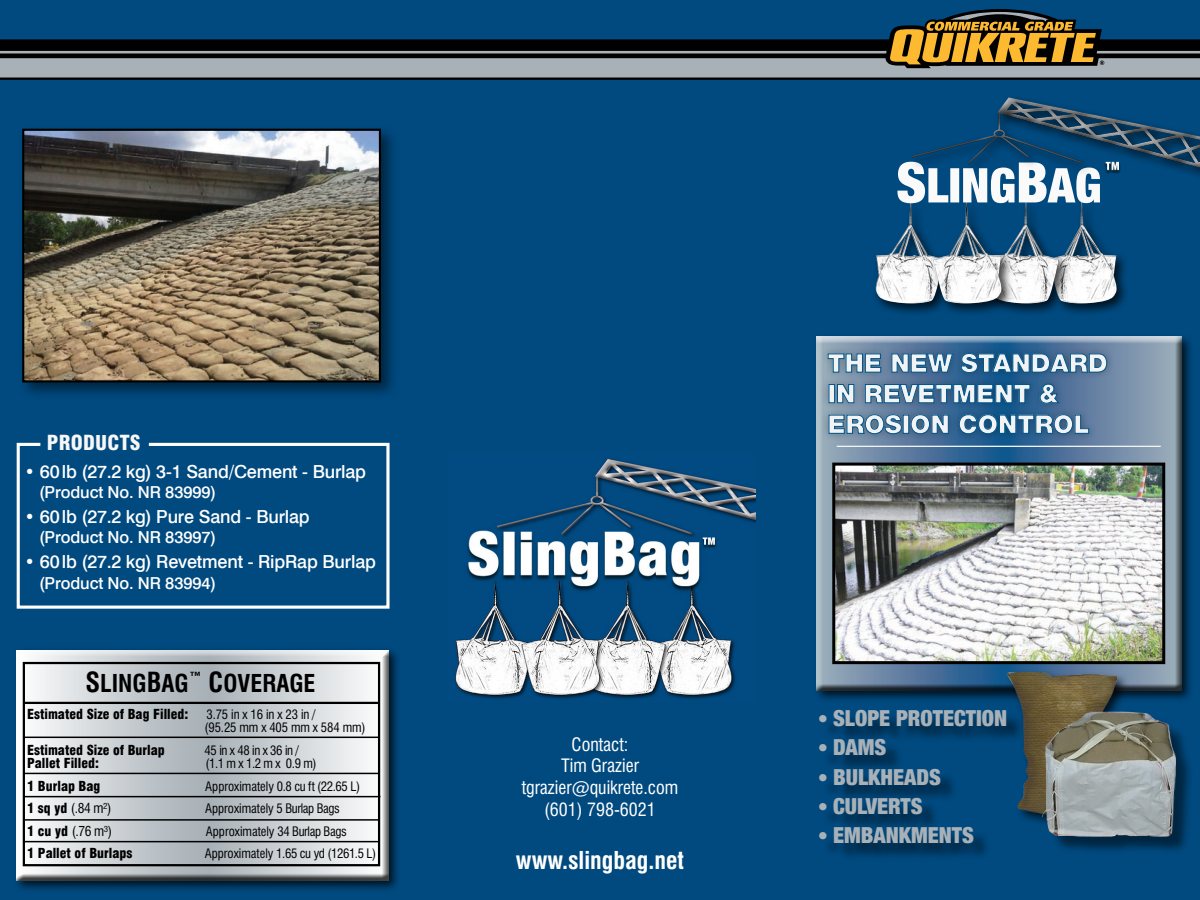
<style>
.page{position:relative;width:1200px;height:900px;background:#004a80}
.page>*{position:absolute;margin:0;border:0;box-sizing:border-box;transform-origin:0 0}
.t1{font:900 25.5px "Helvetica Neue";color:#f2f3f4}
.t2{font:700 condensed 24px "Swiss 721 BT";color:#000}
.t3{font:700 condensed 24px "Swiss 721 BT";color:#fff}
.t4{font:900 condensed 22.05px "Helvetica Neue";color:#a8b1b7}
.t5{font:900 condensed 20.25px "Swiss 721 BT";letter-spacing:.01em;color:#f7f7f8}
.t6{font:500 18px "Swiss 721 BT";letter-spacing:-.01em;color:#fff}
.t7{font:condensed 18px "Swiss 721 BT";color:#fff}
.t8{font:500 16.5px "Swiss 721 BT";letter-spacing:-.01em;color:#fff}
.t9{font:900 condensed 13.5px "Swiss 721 BT";color:#000}
.t10{font:condensed 13.5px "Swiss 721 BT";letter-spacing:-.03em;color:#000}
.t11{font:condensed 12.75px "Swiss 721 BT";color:#000}
.t12{font:condensed 12.75px "Swiss 721 BT";letter-spacing:-.03em;color:#000}
.s1{font-size:27px}
.s2{font-weight:900}
.s3{font-family:"Helvetica Neue LT Std";font-weight:700;font-size:20.55px}
</style>
<div class="page">
<svg style="left:0;top:9px;width:1200px;height:71px"></svg>
<svg style="left:0;top:12px;width:1200px;height:66px"></svg>
<div style="left:822px;top:712px;width:202px;height:150px;background:#000;opacity:.5"></div>
<div style="left:813px;top:333px;width:381px;height:370px;background:#000;opacity:.75"></div>
<div style="left:814px;top:336px;width:367px;height:354px;background:#000;opacity:.75"></div>
<img style="left:836px;top:467px;width:325px;height:193px">
<div style="left:832px;top:463px;width:333px;height:201px;border:3px solid #000"></div>
<hr style="left:837px;top:446px;width:324px;height:1px;background:#f1f2f2">
<div style="left:821px;top:345px;width:294px;height:97px;background:#000;opacity:.3"></div>
<svg style="left:827px;top:353px;width:54px;height:20px"></svg>
<svg style="left:891px;top:353px;width:62px;height:20px"></svg>
<svg style="left:960px;top:353px;width:147px;height:20px"></svg>
<div style="left:829px;top:385px;width:6px;height:18px;border:1px solid #00578d"></div>
<svg style="left:837px;top:384px;width:18px;height:19px"></svg>
<svg style="left:865px;top:384px;width:166px;height:19px"></svg>
<svg style="left:1039px;top:383px;width:20px;height:21px"></svg>
<svg style="left:828px;top:414px;width:74px;height:21px"></svg>
<div style="left:903px;top:415px;width:6px;height:18px;border:1px solid #00578d"></div>
<svg style="left:910px;top:414px;width:39px;height:21px"></svg>
<svg style="left:959px;top:414px;width:130px;height:21px"></svg>
<div style="left:1005px;top:669px;width:125px;height:159px;background:#000;opacity:.75"></div>
<img style="left:1004px;top:667px;width:112px;height:31px">
<img style="left:1003px;top:698px;width:191px;height:156px">
<div style="left:13px;top:646px;width:388px;height:247px;background:#000;opacity:.75"></div>
<div style="left:15px;top:650px;width:373px;height:232px;background:#000;opacity:.75"></div>
<div style="left:23px;top:662px;width:357px;height:204px;border:2px solid #000"></div>
<hr style="left:25px;top:737px;width:354px;height:1px;background:#000">
<hr style="left:25px;top:702px;width:354px;height:2px;background:#000">
<hr style="left:25px;top:773px;width:354px;height:1px;background:#000">
<hr style="left:24px;top:796px;width:356px;height:1px;background:#000">
<hr style="left:24px;top:819px;width:354px;height:2px;background:#000">
<hr style="left:24px;top:841px;width:355px;height:1px;background:#000">
<img style="left:455px;top:458px;width:301px;height:241px">
<div style="left:872px;top:199px;width:84px;height:117px;background:#000;opacity:.75"></div>
<img style="left:876px;top:202px;width:54px;height:101px">
<div style="left:1045px;top:199px;width:85px;height:117px;background:#000;opacity:.75"></div>
<img style="left:1071px;top:203px;width:47px;height:100px">
<div style="left:987px;top:199px;width:84px;height:117px;background:#000;opacity:.75"></div>
<img style="left:1014px;top:203px;width:45px;height:100px">
<div style="left:930px;top:199px;width:84px;height:117px;background:#000;opacity:.75"></div>
<img style="left:933px;top:203px;width:68px;height:100px">
<svg style="left:898px;top:161px;width:232px;height:42px"></svg>
<div style="left:909px;top:95px;width:291px;height:91px;background:#fff;opacity:.75"></div>
<div style="left:909px;top:107px;width:291px;height:85px;background:#000;opacity:.75"></div>
<img style="left:1097px;top:153px;width:31px;height:32px">
<div style="left:17px;top:124px;width:382px;height:277px;background:#000;opacity:.5"></div>
<img style="left:25px;top:132px;width:353px;height:247px">
<div style="left:22px;top:129px;width:359px;height:253px;border:2px solid #000"></div>
<svg style="left:16px;top:442px;width:374px;height:167px"></svg>
<p class="t5" style="left:47px;top:431px;width:95px">PRODUCTS</p>
<p class="t6" style="left:25px;top:461px;width:343px">• 60lb (27.2 kg) 3-1 Sand/Cement - Burlap</p>
<p class="t8" style="left:39px;top:482px;width:179px">(Product No. NR 83999)</p>
<p class="t6" style="left:25px;top:506px;width:287px">• 60lb (27.2 kg) Pure Sand - Burlap</p>
<p class="t8" style="left:39px;top:528px;width:179px">(Product No. NR 83997)</p>
<p class="t6" style="left:25px;top:551px;width:353px">• 60lb (27.2 kg) Revetment - RipRap Burlap</p>
<p class="t8" style="left:39px;top:573px;width:179px">(Product No. NR 83994)</p>
<p class="t2" style="left:85px;top:669px;width:232px"><span class="s1">S</span>LING<span class="s1">B</span>AG<sup>™</sup> <span class="s1">C</span>OVERAGE</p>
<p class="t9" style="left:27px;top:706px;width:163px">Estimated Size of Bag Filled:</p>
<p class="t11" style="left:206px;top:707px;width:111px">3.75 in x 16 in x 23 in /</p>
<p class="t11" style="left:205px;top:720px;width:162px">(95.25 mm x 405 mm x 584 mm)</p>
<p class="t9" style="left:27px;top:742px;width:139px">Estimated Size of Burlap</p>
<p class="t12" style="left:205px;top:743px;width:96px">45 in x 48 in x 36 in /</p>
<p class="t9" style="left:27px;top:755px;width:73px">Pallet Filled:</p>
<p class="t11" style="left:205px;top:756px;width:113px">(1.1 m x 1.2 m x 0.9 m)</p>
<p class="t9" style="left:27px;top:778px;width:75px">1 Burlap Bag</p>
<p class="t11" style="left:205px;top:779px;width:156px">Approximately 0.8 cu ft (22.65 L)</p>
<p class="t10" style="left:27px;top:800px;width:86px"><span class="s2">1 sq yd</span> (.84 m²)</p>
<p class="t11" style="left:205px;top:801px;width:136px">Approximately 5 Burlap Bags</p>
<p class="t10" style="left:27px;top:823px;width:87px"><span class="s2">1 cu yd</span> (.76 m³)</p>
<p class="t11" style="left:206px;top:824px;width:142px">Approximately 34 Burlap Bags</p>
<p class="t9" style="left:27px;top:845px;width:107px">1 Pallet of Burlaps</p>
<p class="t11" style="left:205px;top:846px;width:173px">Approximately 1.65 cu yd (1261.5 L)</p>
<p class="t7" style="left:572px;top:733px;width:58px">Contact:</p>
<p class="t7" style="left:561px;top:755px;width:79px">Tim Grazier</p>
<p class="t7" style="left:522px;top:777px;width:158px">tgrazier@quikrete.com</p>
<p class="t7" style="left:544px;top:798px;width:113px">(601) 798-6021</p>
<p class="t3" style="left:516px;top:846px;width:170px">www.slingbag.net</p>
<p class="t1" style="left:828px;top:348px;width:282px">THE NEW STANDARD</p>
<p class="t1" style="left:828px;top:378px;width:232px">IN REVETMENT &amp;</p>
<p class="t1" style="left:828px;top:409px;width:264px">EROSION CONTROL</p>
<p class="t4" style="left:818px;top:700px;width:191px"><span class="s3">•</span> SLOPE PROTECTION</p>
<p class="t4" style="left:818px;top:729px;width:70px"><span class="s3">•</span> DAMS</p>
<p class="t4" style="left:818px;top:759px;width:125px"><span class="s3">•</span> BULKHEADS</p>
<p class="t4" style="left:818px;top:788px;width:106px"><span class="s3">•</span> CULVERTS</p>
<p class="t4" style="left:818px;top:817px;width:158px"><span class="s3">•</span> EMBANKMENTS</p>
</div>
